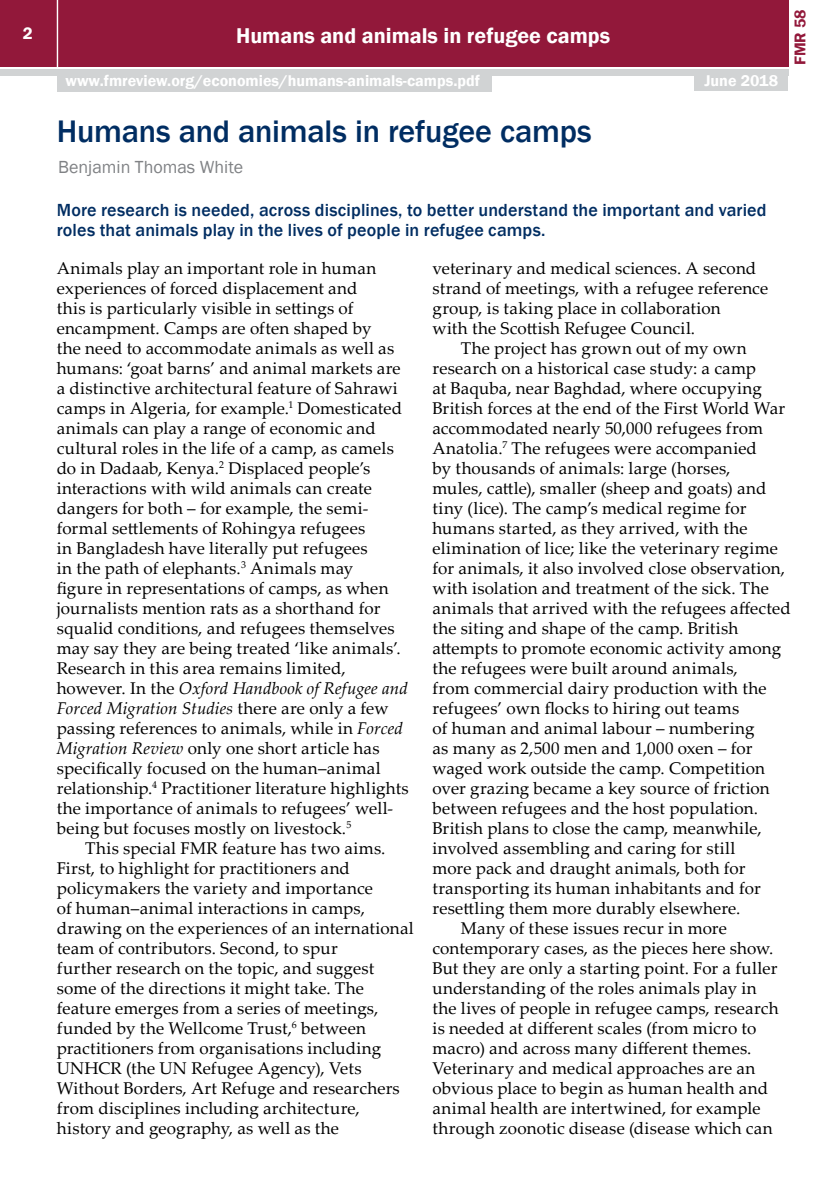
<style>
.page{position:relative;width:840px;height:1191px;background:#fff}
.page>*{position:absolute;margin:0;border:0;box-sizing:border-box;transform-origin:0 0}
.t1{font:500 32px "Franklin Gothic";letter-spacing:-.005em;color:#002d62}
.t2{font:600 22px "Franklin Gothic";color:#fff}
.t3{font:500 18px/20px "Franklin Gothic";letter-spacing:.01em;color:#002d62}
.t4{font:18px "Franklin Gothic";color:#808285}
.t5{font:17px/20px "Palatino Linotype";letter-spacing:.01em;color:#000}
.t6{font:600 17px "Franklin Gothic";color:#fff}
.t7{font:600 16px "Franklin Gothic";color:#fff}
.t8{font:600 16px "Franklin Gothic";color:#92183a}
.s1{font-style:italic}
</style>
<div class="page">
<div style="left:0;top:0;width:787px;height:66px;background:#92183a"></div>
<div style="left:0;top:69px;width:787px;height:6px;background:#d1d3d4"></div>
<hr style="left:57px;top:0;width:1px;height:67px;background:#fff">
<div style="left:694px;top:73px;width:93px;height:18px;background:#d1d3d4"></div>
<div style="left:57px;top:74px;width:434px;height:18px;background:#d1d3d4"></div>
<p class="t8" style="left:789px;top:65px;width:57px;rotate:-90deg">FMR 58</p>
<p class="t6" style="left:23px;top:23px;width:11px">2</p>
<p class="t2" style="left:236px;top:22px;width:375px">Humans and animals in refugee camps</p>
<p class="t7" style="left:65px;top:71px;width:415px">www.fmreview.org/economies/humans-animals-camps.pdf</p>
<p class="t7" style="left:704px;top:71px;width:75px">June 2018</p>
<h1 class="t1" style="left:57px;top:111px;width:536px">Humans and animals in refugee camps</h1>
<p class="t4" style="left:58px;top:156px;width:186px">Benjamin Thomas White</p>
<p class="t3" style="left:57px;top:200px;width:711px">More research is needed, across disciplines, to better understand the important and varied roles that animals play in the lives of people in refugee camps.</p>
<p class="t5" style="left:57px;top:257px;width:353px">Animals play an important role in human experiences of forced displacement and<br>this is particularly visible in settings of encampment. Camps are often shaped by<br>the need to accommodate animals as well as humans: ‘goat barns’ and animal markets are a distinctive architectural feature of Sahrawi camps in Algeria, for example.<sup>1</sup> Domesticated animals can play a range of economic and cultural roles in the life of a camp, as camels do in Dadaab, Kenya.<sup>2</sup> Displaced people’s interactions with wild animals can create dangers for both – for example, the semi&shy;formal settlements of Rohingya refugees<br>in Bangladesh have literally put refugees<br>in the path of elephants.<sup>3</sup> Animals may<br>figure in representations of camps, as when journalists mention rats as a shorthand for squalid conditions, and refugees themselves may say they are being treated ‘like animals’.<br>Research in this area remains limited, however. In the <span class="s1">Oxford Handbook of Refugee and Forced Migration Studies</span> there are only a few passing references to animals, while in <span class="s1">Forced Migration Review</span> only one short article has specifically focused on the human–animal relationship.<sup>4</sup> Practitioner literature highlights the importance of animals to refugees’ well&shy;being but focuses mostly on livestock.<sup>5</sup></p>
<p class="t5" style="left:57px;top:837px;width:358px;text-indent:28px">This special FMR feature has two aims.<br>First, to highlight for practitioners and policymakers the variety and importance<br>of human–animal interactions in camps, drawing on the experiences of an international team of contributors. Second, to spur<br>further research on the topic, and suggest some of the directions it might take. The feature emerges from a series of meetings, funded by the Wellcome Trust,<sup>6</sup> between practitioners from organisations including UNHCR (the UN Refugee Agency), Vets Without Borders, Art Refuge and researchers from disciplines including architecture, history and geography, as well as the</p>
<p class="t5" style="left:432px;top:257px;width:337px">veterinary and medical sciences. A second strand of meetings, with a refugee reference group, is taking place in collaboration<br>with the Scottish Refugee Council.</p>
<p class="t5" style="left:460px;top:337px;width:287px">The project has grown out of my own</p>
<p class="t5" style="left:432px;top:357px;width:325px">research on a historical case study: a camp</p>
<p class="t5" style="left:432px;top:377px;width:331px">at Baquba, near Baghdad, where occupying</p>
<p class="t5" style="left:432px;top:397px;width:354px">British forces at the end of the First World War</p>
<p class="t5" style="left:432px;top:417px;width:332px">accommodated nearly 50,000 refugees from</p>
<p class="t5" style="left:432px;top:437px;width:326px">Anatolia.<sup>7</sup> The refugees were accompanied</p>
<p class="t5" style="left:432px;top:457px;width:299px">by thousands of animals: large (horses,</p>
<p class="t5" style="left:432px;top:477px;width:335px">mules, cattle), smaller (sheep and goats) and</p>
<p class="t5" style="left:432px;top:497px;width:315px">tiny (lice). The camp’s medical regime for</p>
<p class="t5" style="left:432px;top:517px;width:316px">humans started, as they arrived, with the</p>
<p class="t5" style="left:432px;top:537px;width:347px">elimination of lice; like the veterinary regime</p>
<p class="t5" style="left:432px;top:557px;width:354px">for animals, it also involved close observation,</p>
<p class="t5" style="left:432px;top:577px;width:338px">with isolation and treatment of the sick. The</p>
<p class="t5" style="left:432px;top:597px;width:359px">animals that arrived with the refugees affected</p>
<p class="t5" style="left:432px;top:617px;width:307px">the siting and shape of the camp. British</p>
<p class="t5" style="left:432px;top:637px;width:350px">attempts to promote economic activity among</p>
<p class="t5" style="left:432px;top:657px;width:306px">the refugees were built around animals,</p>
<p class="t5" style="left:432px;top:677px;width:335px">from commercial dairy production with the</p>
<p class="t5" style="left:432px;top:697px;width:308px">refugees’ own flocks to hiring out teams</p>
<p class="t5" style="left:432px;top:717px;width:323px">of human and animal labour – numbering</p>
<p class="t5" style="left:432px;top:737px;width:321px">as many as 2,500 men and 1,000 oxen – for</p>
<p class="t5" style="left:432px;top:757px;width:334px">waged work outside the camp. Competition</p>
<p class="t5" style="left:432px;top:777px;width:339px">over grazing became a key source of friction</p>
<p class="t5" style="left:432px;top:797px;width:327px">between refugees and the host population.</p>
<p class="t5" style="left:432px;top:817px;width:330px">British plans to close the camp, meanwhile,</p>
<p class="t5" style="left:432px;top:837px;width:304px">involved assembling and caring for still</p>
<p class="t5" style="left:432px;top:857px;width:314px">more pack and draught animals, both for</p>
<p class="t5" style="left:432px;top:877px;width:329px">transporting its human inhabitants and for</p>
<p class="t5" style="left:432px;top:897px;width:309px">resettling them more durably elsewhere.</p>
<p class="t5" style="left:460px;top:917px;width:267px">Many of these issues recur in more</p>
<p class="t5" style="left:432px;top:937px;width:342px">contemporary cases, as the pieces here show.</p>
<p class="t5" style="left:432px;top:957px;width:346px">But they are only a starting point. For a fuller</p>
<p class="t5" style="left:432px;top:977px;width:326px">understanding of the roles animals play in</p>
<p class="t5" style="left:432px;top:997px;width:347px">the lives of people in refugee camps, research</p>
<p class="t5" style="left:432px;top:1017px;width:325px">is needed at different scales (from micro to</p>
<p class="t5" style="left:432px;top:1037px;width:320px">macro) and across many different themes.</p>
<p class="t5" style="left:432px;top:1057px;width:324px">Veterinary and medical approaches are an</p>
<p class="t5" style="left:432px;top:1077px;width:337px">obvious place to begin as human health and</p>
<p class="t5" style="left:432px;top:1097px;width:329px">animal health are intertwined, for example</p>
<p class="t5" style="left:432px;top:1117px;width:341px">through zoonotic disease (disease which can</p>
</div>
